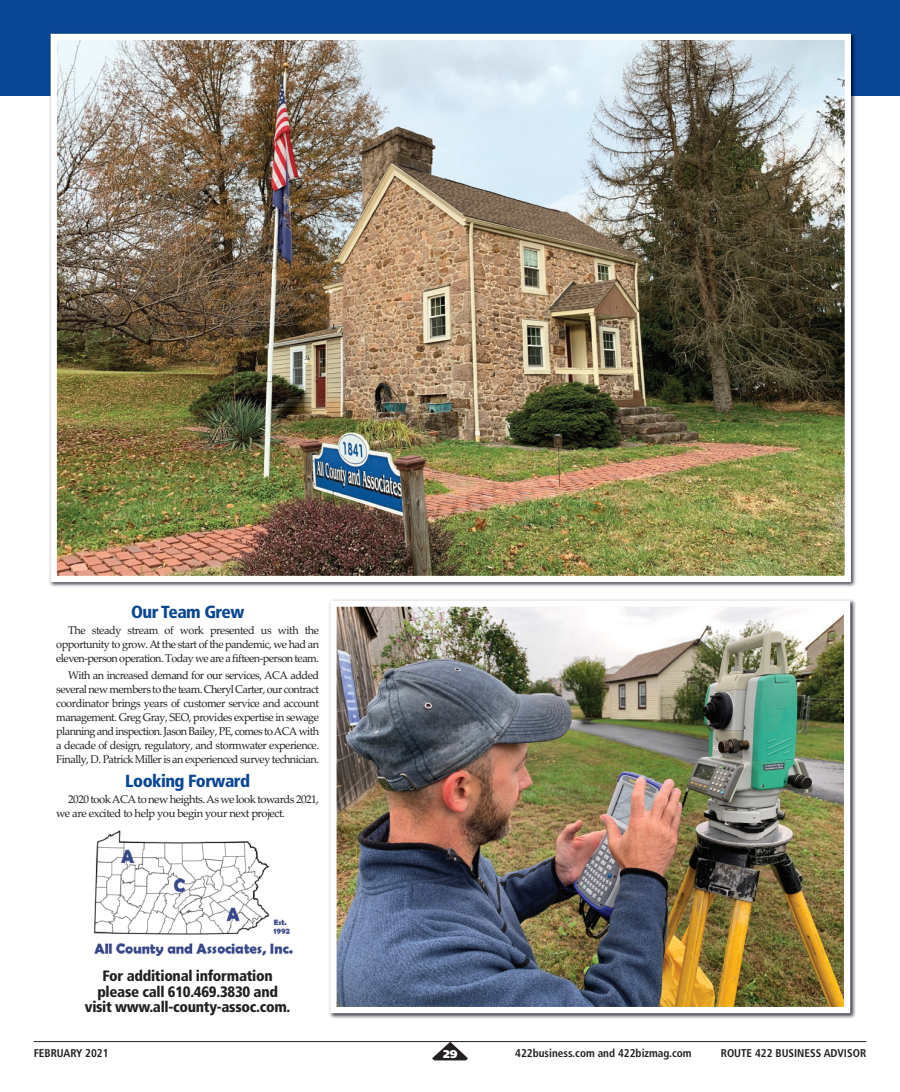
<style>
.page{position:relative;width:900px;height:1092px;background:#fff}
.page>*{position:absolute;margin:0;border:0;box-sizing:border-box;transform-origin:0 0}
.t1{font:900 condensed 17.5px "Frutiger";letter-spacing:-.03em;color:#094694}
.t2{font:900 condensed 15px/15.1px "Frutiger";letter-spacing:-.02em;color:#231f20;text-align:center}
.t3{font:11.25px/14px "Palatino Linotype";letter-spacing:-.045em;color:#231f20;text-align:justify}
.t4{font:700 condensed 11.25px "Frutiger";color:#231f20}
.t5{font:900 11.25px "Frutiger";color:#fff}
</style>
<div class="page">
<div style="left:0;top:0;width:900px;height:96px;background:#094694"></div>
<img style="left:58px;top:41px;width:786px;height:534px">
<div style="left:51px;top:34px;width:800px;height:548px;border:6px solid #fff"></div>
<hr style="left:34px;top:1041px;width:832px;height:1px;background:#231f20">
<svg style="left:432px;top:1041px;width:36px;height:19px"></svg>
<img style="left:329px;top:599px;width:527px;height:420px">
<img style="left:337px;top:607px;width:506px;height:398px">
<div style="left:330px;top:600px;width:520px;height:412px;border:6px solid #fff"></div>
<img style="left:94px;top:830px;width:199px;height:126px">
<h1 class="t1" style="left:131px;top:605px;width:115px">Our Team Grew</h1>
<p class="t3" style="left:56px;top:623px;width:264px;text-indent:12px">The steady stream of work presented us with the opportunity to grow.At the start of the pandemic, we had an eleven-person operation. Today we are a fifteen-person team.</p>
<p class="t3" style="left:56px;top:668px;width:264px;text-indent:12px">With an increased demand for our services, ACA added several new members to the team. Cheryl Carter, our contract coordinator brings years of customer service and account management. greg gray, SEO, provides expertise in sewage planning and inspection. Jason Bailey, PE, comes toACA with a decade of design, regulatory, and stormwater experience.<br>Finally, D. Patrick Miller is an experienced survey technician.</p>
<h1 class="t1" style="left:125px;top:773px;width:126px">Looking Forward</h1>
<p class="t3" style="left:56px;top:791px;width:264px;text-indent:12px">2020 tookACA to new heights.As we look towards 2021, we are excited to help you begin your next project.</p>
<h2 class="t2" style="left:85px;top:969px;width:207px">For additional information please call 610.469.3830 and visit www.all-county-assoc.com.</h2>
<p class="t4" style="left:34px;top:1048px;width:76px">FEBRUARY 2021</p>
<p class="t5" style="left:443px;top:1049px;width:16px">29</p>
<p class="t4" style="left:515px;top:1048px;width:178px">422business.com and 422bizmag.com</p>
<p class="t4" style="left:721px;top:1048px;width:147px">ROUTE 422 BUSINESS ADVISOR</p>
</div>
